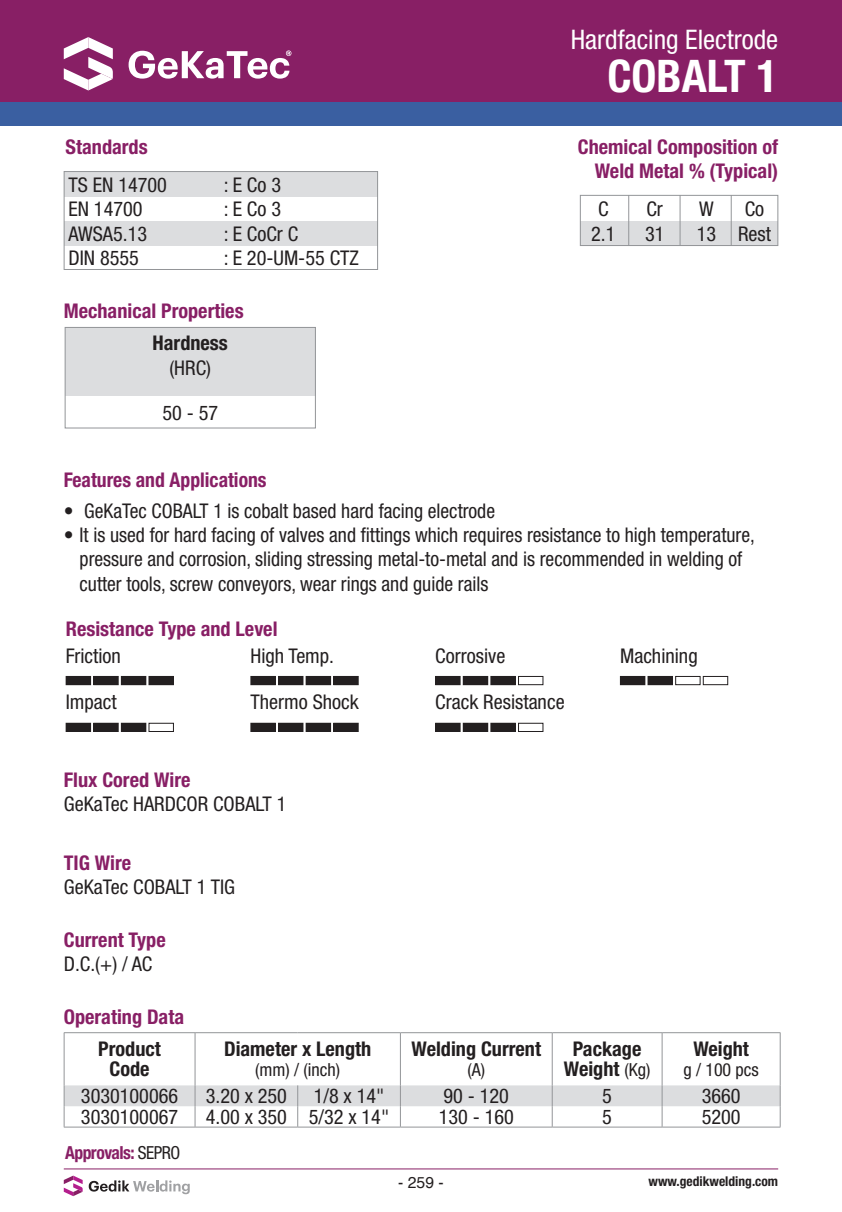
<style>
.page{position:relative;width:842px;height:1212px;background:#fff}
.page>*{position:absolute;margin:0;border:0;box-sizing:border-box;transform-origin:0 0}
.t1{font:700 condensed 45px "Helvetica Neue LT Std";color:#fff}
.t2{font:condensed 27px "Helvetica Neue LT Std";color:#fff}
.t3{font:condensed 20.25px/24.3px "Helvetica Neue LT Std";color:#231f20}
.t4{font:700 condensed 20.25px/24.3px "Helvetica Neue LT Std";color:#881f65;text-align:right}
.t5{font:700 condensed 20.25px/20.2px "Helvetica Neue LT Std";color:#231f20;text-align:center}
.t6{font:condensed 18px "Helvetica Neue LT Std";color:#231f20}
.t7{font:700 condensed 18px "Helvetica Neue LT Std";letter-spacing:-.03em;color:#881f65}
.t8{font:15.75px "Helvetica";color:#231f20}
.t9{font:700 condensed 13.5px "Helvetica Neue LT Std";color:#231f20}
.s1{font-weight:400;font-size:18px}
.s2{font-weight:400;color:#231f20}
</style>
<div class="page">
<hr style="left:64px;top:1168px;width:714px;height:1px;background:#881f65">
<svg style="left:89px;top:1180px;width:101px;height:14px"></svg>
<svg style="left:64px;top:1175px;width:19px;height:21px"></svg>
<div style="left:0;top:0;width:842px;height:102px;background:#881f65"></div>
<div style="left:0;top:102px;width:842px;height:23px;background:#3a5fa1"></div>
<div style="left:64px;top:172px;width:314px;height:25px;background:#dcdddf"></div>
<div style="left:64px;top:221px;width:314px;height:25px;background:#dcdddf"></div>
<div style="left:64px;top:171px;width:314px;height:99px;border:1px solid #939598"></div>
<div style="left:65px;top:327px;width:251px;height:68px;background:#dcdddf"></div>
<div style="left:65px;top:327px;width:251px;height:101px;border:1px solid #939598"></div>
<hr style="left:400px;top:1127px;width:152px;height:1px;background:#939598">
<hr style="left:552px;top:1127px;width:110px;height:1px;background:#939598">
<hr style="left:662px;top:1127px;width:118px;height:1px;background:#939598">
<hr style="left:400px;top:1032px;width:152px;height:1px;background:#939598">
<hr style="left:552px;top:1032px;width:110px;height:1px;background:#939598">
<hr style="left:552px;top:1033px;width:1px;height:52px;background:#939598">
<hr style="left:662px;top:1032px;width:118px;height:1px;background:#939598">
<hr style="left:662px;top:1033px;width:1px;height:52px;background:#939598">
<hr style="left:780px;top:1033px;width:1px;height:52px;background:#939598">
<hr style="left:64px;top:1032px;width:131px;height:1px;background:#939598">
<hr style="left:64px;top:1033px;width:1px;height:52px;background:#939598">
<hr style="left:64px;top:1127px;width:131px;height:1px;background:#939598">
<hr style="left:195px;top:1032px;width:103px;height:1px;background:#939598">
<hr style="left:195px;top:1033px;width:1px;height:52px;background:#939598">
<hr style="left:298px;top:1032px;width:102px;height:1px;background:#939598">
<hr style="left:400px;top:1033px;width:1px;height:52px;background:#939598">
<svg style="left:64px;top:1085px;width:717px;height:42px"></svg>
<hr style="left:195px;top:1127px;width:103px;height:1px;background:#939598">
<hr style="left:298px;top:1127px;width:102px;height:1px;background:#939598">
<div style="left:580px;top:221px;width:198px;height:25px;background:#dcdddf"></div>
<div style="left:580px;top:195px;width:198px;height:51px;border:1px solid #939598"></div>
<hr style="left:680px;top:195px;width:1px;height:51px;background:#939598">
<hr style="left:628px;top:195px;width:1px;height:51px;background:#939598">
<hr style="left:731px;top:195px;width:1px;height:51px;background:#939598">
<svg style="left:64px;top:37px;width:49px;height:53px"></svg>
<svg style="left:129px;top:50px;width:162px;height:29px"></svg>
<div style="left:66px;top:676px;width:25px;height:9px;background:#231f20"></div>
<div style="left:121px;top:676px;width:25px;height:9px;background:#231f20"></div>
<div style="left:94px;top:676px;width:24px;height:9px;background:#231f20"></div>
<div style="left:93px;top:676px;width:26px;height:9px;border:1px solid #231f20"></div>
<div style="left:149px;top:676px;width:24px;height:9px;background:#231f20"></div>
<div style="left:66px;top:723px;width:25px;height:8px;background:#231f20"></div>
<div style="left:66px;top:723px;width:25px;height:9px;border:1px solid #231f20"></div>
<div style="left:121px;top:723px;width:25px;height:8px;background:#231f20"></div>
<div style="left:121px;top:723px;width:25px;height:9px;border:1px solid #231f20"></div>
<div style="left:94px;top:723px;width:24px;height:8px;background:#231f20"></div>
<div style="left:93px;top:723px;width:26px;height:9px;border:1px solid #231f20"></div>
<div style="left:149px;top:723px;width:25px;height:9px;border:1px solid #231f20"></div>
<div style="left:251px;top:676px;width:24px;height:9px;background:#231f20"></div>
<div style="left:306px;top:676px;width:25px;height:9px;background:#231f20"></div>
<div style="left:278px;top:676px;width:25px;height:9px;background:#231f20"></div>
<div style="left:334px;top:676px;width:24px;height:9px;background:#231f20"></div>
<div style="left:333px;top:676px;width:26px;height:9px;border:1px solid #231f20"></div>
<div style="left:251px;top:723px;width:24px;height:8px;background:#231f20"></div>
<div style="left:251px;top:723px;width:25px;height:9px;border:1px solid #231f20"></div>
<div style="left:306px;top:723px;width:25px;height:8px;background:#231f20"></div>
<div style="left:306px;top:723px;width:25px;height:9px;border:1px solid #231f20"></div>
<div style="left:278px;top:723px;width:25px;height:8px;background:#231f20"></div>
<div style="left:278px;top:723px;width:25px;height:9px;border:1px solid #231f20"></div>
<div style="left:334px;top:723px;width:24px;height:8px;background:#231f20"></div>
<div style="left:333px;top:723px;width:26px;height:9px;border:1px solid #231f20"></div>
<div style="left:436px;top:676px;width:24px;height:9px;background:#231f20"></div>
<div style="left:491px;top:676px;width:24px;height:9px;background:#231f20"></div>
<div style="left:463px;top:676px;width:25px;height:9px;background:#231f20"></div>
<div style="left:518px;top:676px;width:25px;height:9px;border:1px solid #231f20"></div>
<div style="left:436px;top:723px;width:24px;height:8px;background:#231f20"></div>
<div style="left:435px;top:723px;width:25px;height:9px;border:1px solid #231f20"></div>
<div style="left:491px;top:723px;width:24px;height:8px;background:#231f20"></div>
<div style="left:491px;top:723px;width:25px;height:9px;border:1px solid #231f20"></div>
<div style="left:463px;top:723px;width:25px;height:8px;background:#231f20"></div>
<div style="left:463px;top:723px;width:25px;height:9px;border:1px solid #231f20"></div>
<div style="left:518px;top:723px;width:25px;height:9px;border:1px solid #231f20"></div>
<div style="left:620px;top:676px;width:25px;height:9px;background:#231f20"></div>
<div style="left:675px;top:676px;width:25px;height:9px;border:1px solid #231f20"></div>
<div style="left:648px;top:676px;width:24px;height:9px;background:#231f20"></div>
<div style="left:703px;top:676px;width:25px;height:9px;border:1px solid #231f20"></div>
<p class="t4" style="left:66px;top:135px;width:84px">Standards</p>
<p class="t3" style="left:68px;top:172px;width:100px">TS EN 14700</p>
<p class="t3" style="left:224px;top:172px;width:59px">: E Co 3</p>
<p class="t3" style="left:68px;top:197px;width:76px">EN 14700</p>
<p class="t3" style="left:224px;top:197px;width:59px">: E Co 3</p>
<p class="t3" style="left:68px;top:221px;width:80px">AWSA5.13</p>
<p class="t3" style="left:224px;top:221px;width:76px">: E CoCr C</p>
<p class="t3" style="left:68px;top:245px;width:72px">DIN 8555</p>
<p class="t3" style="left:224px;top:245px;width:137px">: E 20-UM-55 CTZ</p>
<p class="t4" style="left:64px;top:298px;width:181px">Mechanical Properties</p>
<p class="t5" style="left:153px;top:333px;width:77px">Hardness</p>
<p class="t3" style="left:169px;top:355px;width:43px">(HRC)</p>
<p class="t3" style="left:162px;top:400px;width:57px">50 - 57</p>
<h2 class="t2" style="left:571px;top:24px;width:209px">Hardfacing Electrode</h2>
<h1 class="t1" style="left:607px;top:49px;width:172px">COBALT 1</h1>
<p class="t4" style="left:578px;top:135px;width:202px">Chemical Composition of<br>Weld Metal % (Typical)</p>
<p class="t3" style="left:645px;top:197px;width:21px">Cr<br>31</p>
<p class="t3" style="left:591px;top:197px;width:26px;text-align:center">C<br>2.1</p>
<p class="t3" style="left:697px;top:197px;width:21px">W<br>13</p>
<p class="t3" style="left:738px;top:197px;width:34px;text-align:center">Co<br>Rest</p>
<p class="t4" style="left:64px;top:468px;width:204px">Features and Applications</p>
<p class="t3" style="left:64px;top:498px;width:433px">• GeKaTec COBALT 1 is cobalt based hard facing electrode</p>
<p class="t3" style="left:80px;top:523px;width:677px;text-indent:-16px">• It is used for hard facing of valves and fittings which requires resistance to high temperature, pressure and corrosion, sliding stressing metal-to-metal and is recommended in welding of cutter tools, screw conveyors, wear rings and guide rails</p>
<p class="t4" style="left:66px;top:616px;width:213px">Resistance Type and Level</p>
<p class="t3" style="left:66px;top:643px;width:57px">Friction</p>
<p class="t3" style="left:66px;top:690px;width:52px">Impact</p>
<p class="t3" style="left:251px;top:643px;width:85px">High Temp.</p>
<p class="t3" style="left:251px;top:690px;width:110px">Thermo Shock</p>
<p class="t4" style="left:64px;top:767px;width:128px">Flux Cored Wire</p>
<p class="t3" style="left:64px;top:792px;width:224px">GeKaTec HARDCOR COBALT 1</p>
<p class="t4" style="left:64px;top:850px;width:69px">TIG Wire</p>
<p class="t3" style="left:64px;top:875px;width:173px">GeKaTec COBALT 1 TIG</p>
<p class="t4" style="left:64px;top:927px;width:103px">Current Type</p>
<p class="t3" style="left:64px;top:952px;width:90px">D.C.(+) / AC</p>
<p class="t4" style="left:64px;top:1004px;width:122px">Operating Data</p>
<p class="t5" style="left:98px;top:1038px;width:64px">Product<br>Code</p>
<p class="t5" style="left:224px;top:1038px;width:149px">Diameter x Length</p>
<p class="t6" style="left:255px;top:1059px;width:86px">(mm) / (inch)</p>
<p class="t3" style="left:435px;top:643px;width:72px">Corrosive</p>
<p class="t3" style="left:435px;top:690px;width:131px">Crack Resistance</p>
<p class="t3" style="left:620px;top:643px;width:79px">Machining</p>
<p class="t5" style="left:412px;top:1038px;width:131px">Welding Current</p>
<p class="t6" style="left:467px;top:1059px;width:19px">(A)</p>
<p class="t5" style="left:564px;top:1038px;width:88px">Package<br>Weight <span class="s1">(Kg)</span></p>
<p class="t5" style="left:693px;top:1038px;width:57px">Weight</p>
<p class="t6" style="left:683px;top:1059px;width:77px">g / 100 pcs</p>
<p class="t3" style="left:81px;top:1083px;width:99px">3030100066</p>
<p class="t3" style="left:206px;top:1083px;width:83px">3.20 x 250</p>
<p class="t3" style="left:314px;top:1083px;width:72px">1/8 x 14"</p>
<p class="t3" style="left:444px;top:1083px;width:67px">90 - 120</p>
<p class="t3" style="left:602px;top:1083px;width:11px">5</p>
<p class="t3" style="left:702px;top:1083px;width:40px">3660</p>
<p class="t3" style="left:81px;top:1104px;width:99px">3030100067</p>
<p class="t3" style="left:206px;top:1104px;width:185px">4.00 x 350 5/32 x 14"</p>
<p class="t3" style="left:439px;top:1104px;width:77px">130 - 160</p>
<p class="t3" style="left:602px;top:1104px;width:11px">5</p>
<p class="t3" style="left:702px;top:1104px;width:40px">5200</p>
<p class="t7" style="left:65px;top:1141px;width:117px">Approvals: <span class="s2">SEPRO</span></p>
<p class="t8" style="left:398px;top:1170px;width:47px">- 259 -</p>
<p class="t9" style="left:648px;top:1173px;width:131px">www.gedikwelding.com</p>
</div>
